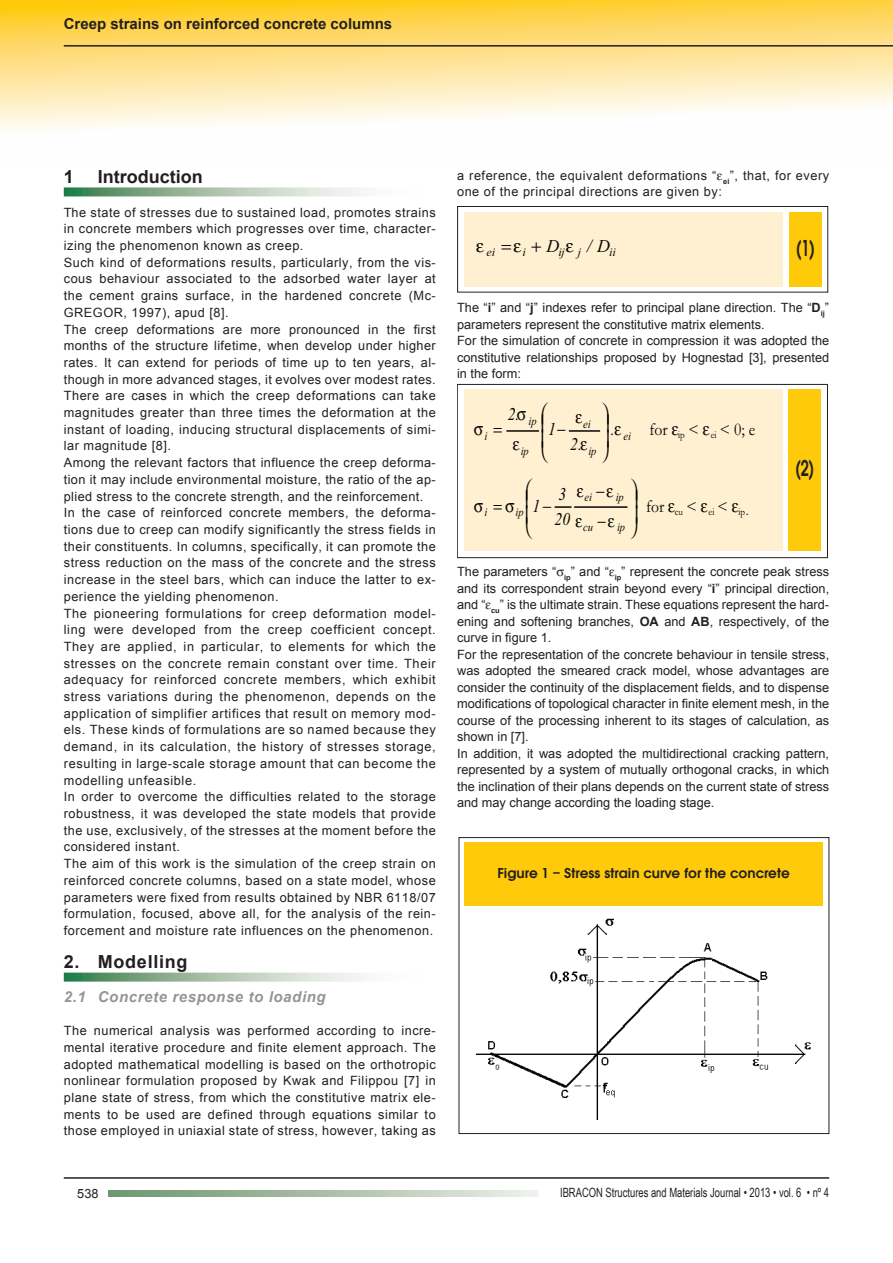
<style>
.page{position:relative;width:893px;height:1263px;background:#fff}
.page>*{position:absolute;margin:0;border:0;box-sizing:border-box;transform-origin:0 0}
.t1{font:600 24px "Avant Garde ITC";color:#231f20;scale:.67 1}
.t2{font:700 18px "Arial";color:#231f20}
.t3{font:300 18px "Garamond";color:#040504;scale:.87 1}
.t4{font:700 18px "Arial";letter-spacing:.04em;color:#231f20}
.t5{font:italic 18px "Times New Roman";color:#040504;scale:.87 1}
.t6{font:italic 18px "Times New Roman";color:#040504}
.t7{font:700 15px "Arial";color:#231f20}
.t8{font:600 15px "Avant Garde ITC";color:#231f20}
.t9{font:italic 700 15px "Arial";letter-spacing:.04em;color:#939598}
.t10{font:12.75px/16.6px "Arial";letter-spacing:.04em;color:#231f20}
.t11{font:12.75px/16.5px "Arial";color:#231f20}
.t12{font:12.75px "Arial Narrow";color:#231f20;scale:.9 1}
.t13{font:italic 12px "Times New Roman";color:#040504;scale:.87 1}
.t14{font:italic 12px "Times New Roman";color:#040504}
.t15{font:300 10.5px "Garamond";color:#040504;scale:.87 1}
.s1{font-weight:700}
</style>
<div class="page">
<svg style="left:0;top:0;width:893px;height:130px;background:#fee498"></svg>
<hr style="left:64px;top:1177px;width:765px;height:2px;background:#231f20">
<hr style="left:64px;top:45px;width:829px;height:2px;background:#231f20">
<svg style="left:108px;top:1190px;width:431px;height:6px;background:#acc0aa"></svg>
<svg style="left:64px;top:187px;width:299px;height:9px;background:#a6c2ab"></svg>
<svg style="left:64px;top:972px;width:299px;height:9px;background:#a8c3ac"></svg>
<div style="left:457px;top:206px;width:371px;height:86px;border:1px solid #231f20"></div>
<div style="left:789px;top:212px;width:32px;height:74px;background:#feca0a"></div>
<div style="left:464px;top:212px;width:318px;height:74px;background:#fef0d0"></div>
<div style="left:457px;top:384px;width:371px;height:174px;border:1px solid #231f20"></div>
<div style="left:788px;top:390px;width:33px;height:161px;background:#feca0a"></div>
<div style="left:464px;top:390px;width:318px;height:161px;background:#fef0d0"></div>
<hr style="left:506px;top:430px;width:33px;height:2px;background:#040504">
<hr style="left:569px;top:430px;width:31px;height:2px;background:#040504">
<hr style="left:574px;top:506px;width:53px;height:2px;background:#040504">
<div style="left:459px;top:837px;width:370px;height:297px;border:1px solid #231f20"></div>
<div style="left:464px;top:843px;width:359px;height:63px;background:#feca0a"></div>
<img style="left:476px;top:918px;width:335px;height:201px">
<svg style="left:554px;top:506px;width:17px;height:2px"></svg>
<p class="t7" style="left:64px;top:14px;width:330px">Creep strains on reinforced concrete columns</p>
<h2 class="t2" style="left:64px;top:165px;width:12px">1</h2>
<h2 class="t2" style="left:98px;top:165px;width:106px">Introduction</h2>
<p class="t10" style="left:64px;top:204px;width:374px">The state of stresses due to sustained load, promotes strains in concrete members which progresses over time, character&shy;izing the phenomenon known as creep.<br>Such kind of deformations results, particularly, from the vis&shy;cous behaviour associated to the adsorbed water layer at the cement grains surface, in the hardened concrete (Mc-GREGOR, 1997), apud [8].<br>The creep deformations are more pronounced in the first months of the structure lifetime, when develop under higher rates. It can extend for periods of time up to ten years, al&shy;though in more advanced stages, it evolves over modest rates.<br>There are cases in which the creep deformations can take magnitudes greater than three times the deformation at the instant of loading, inducing structural displacements of simi&shy;lar magnitude [8].<br>Among the relevant factors that influence the creep deforma&shy;tion it may include environmental moisture, the ratio of the ap&shy;plied stress to the concrete strength, and the reinforcement.<br>In the case of reinforced concrete members, the deforma&shy;tions due to creep can modify significantly the stress fields in their constituents. In columns, specifically, it can promote the stress reduction on the mass of the concrete and the stress increase in the steel bars, which can induce the latter to ex&shy;perience the yielding phenomenon.<br>The pioneering formulations for creep deformation model&shy;ling were developed from the creep coefficient concept.<br>They are applied, in particular, to elements for which the stresses on the concrete remain constant over time. Their adequacy for reinforced concrete members, which exhibit stress variations during the phenomenon, depends on the application of simplifier artifices that result on memory mod&shy;els. These kinds of formulations are so named because they demand, in its calculation, the history of stresses storage, resulting in large-scale storage amount that can become the modelling unfeasible.<br>In order to overcome the difficulties related to the storage robustness, it was developed the state models that provide the use, exclusively, of the stresses at the moment before the considered instant.<br>The aim of this work is the simulation of the creep strain on reinforced concrete columns, based on a state model, whose parameters were fixed from results obtained by NBR 6118/07 formulation, focused, above all, for the analysis of the rein&shy;forcement and moisture rate influences on the phenomenon.</p>
<h2 class="t4" style="left:64px;top:950px;width:125px">2. Modelling</h2>
<p class="t9" style="left:64px;top:986px;width:263px">2.1 Concrete response to loading</p>
<p class="t10" style="left:64px;top:1022px;width:374px;text-align:justify">The numerical analysis was performed according to incre&shy;mental iterative procedure and finite element approach. The adopted mathematical modelling is based on the orthotropic nonlinear formulation proposed by Kwak and Filippou [7] in plane state of stress, from which the constitutive matrix ele&shy;ments to be used are defined through equations similar to those employed in uniaxial state of stress, however, taking as</p>
<p class="t10" style="left:457px;top:167px;width:374px">a reference, the equivalent deformations “ <sub>ei</sub>”, that, for every one of the principal directions are given by:</p>
<h2 class="t6" style="left:546px;top:233px;width:14px">D</h2>
<h2 class="t6" style="left:587px;top:233px;width:6px">/</h2>
<p class="t14" style="left:486px;top:244px;width:10px">ei</p>
<p class="t14" style="left:522px;top:244px;width:5px">i</p>
<p class="t14" style="left:558px;top:244px;width:59px">ij j <sup>D</sup>ii</p>
<h1 class="t1" style="left:796px;top:234px;width:28px">(1)</h1>
<p class="t11" style="left:457px;top:299px;width:374px">The “<span class="s1">i</span>” and “<span class="s1">j</span>” indexes refer to principal plane direction. The “<span class="s1">D</span><sub>ij</sub>” parameters represent the constitutive matrix elements.<br>For the simulation of concrete in compression it was adopted the constitutive relationships proposed by Hognestad [3], presented in the form:</p>
<h2 class="t5" style="left:508px;top:402px;width:23px">2.▲</h2>
<p class="t13" style="left:529px;top:413px;width:11px">ip</p>
<p class="t13" style="left:583px;top:416px;width:10px">ei</p>
<h2 class="t5" style="left:548px;top:417px;width:10px">1</h2>
<p class="t13" style="left:484px;top:428px;width:5px">i</p>
<h2 class="t5" style="left:611px;top:417px;width:6px">.</h2>
<h2 class="t5" style="left:570px;top:432px;width:15px">2.</h2>
<p class="t13" style="left:521px;top:443px;width:11px">ip</p>
<p class="t13" style="left:588px;top:443px;width:11px">ip</p>
<p class="t13" style="left:623px;top:428px;width:10px">ei</p>
<h2 class="t3" style="left:649px;top:418px;width:123px">for <sub>ip</sub> &lt; <sub>ei</sub> &lt; 0; e</h2>
<h2 class="t5" style="left:558px;top:481px;width:10px">3</h2>
<p class="t13" style="left:584px;top:489px;width:10px">ei</p>
<p class="t13" style="left:616px;top:489px;width:11px">ip</p>
<h2 class="t5" style="left:532px;top:493px;width:10px">1</h2>
<p class="t15" style="left:646px;top:504px;width:119px"><sup>for</sup> cu <sup>&lt;</sup> ei <sup>&lt;</sup> ip<span class="s1">.</span></p>
<p class="t13" style="left:484px;top:504px;width:5px">i</p>
<p class="t13" style="left:516px;top:504px;width:11px">ip</p>
<h2 class="t5" style="left:555px;top:507px;width:19px">20</h2>
<p class="t13" style="left:583px;top:519px;width:13px">cu</p>
<p class="t13" style="left:617px;top:519px;width:11px">ip</p>
<h1 class="t1" style="left:796px;top:454px;width:28px">(2)</h1>
<p class="t11" style="left:457px;top:563px;width:374px">The parameters “▲<sub>ip</sub>” and “ <sub>ip</sub>” represent the concrete peak stress and its correspondent strain beyond every “<span class="s1">i</span>” principal direction, and “ <sub>cu</sub>” is the ultimate strain. These equations represent the hard&shy;ening and softening branches, <span class="s1">OA</span> and <span class="s1">AB</span>, respectively, of the curve in figure 1.<br>For the representation of the concrete behaviour in tensile stress, was adopted the smeared crack model, whose advantages are consider the continuity of the displacement fields, and to dispense modifications of topological character in finite element mesh, in the course of the processing inherent to its stages of calculation, as shown in [7].<br>In addition, it was adopted the multidirectional cracking pattern, represented by a system of mutually orthogonal cracks, in which the inclination of their plans depends on the current state of stress and may change according the loading stage.</p>
<p class="t8" style="left:498px;top:864px;width:294px">Figure 1 – Stress strain curve for the concrete</p>
<p class="t10" style="left:77px;top:1185px;width:23px">538</p>
<p class="t12" style="left:560px;top:1183px;width:300px">IBRACON Structures and Materials Journal • 2013 • vol. 6 • nº 4</p>
</div>
